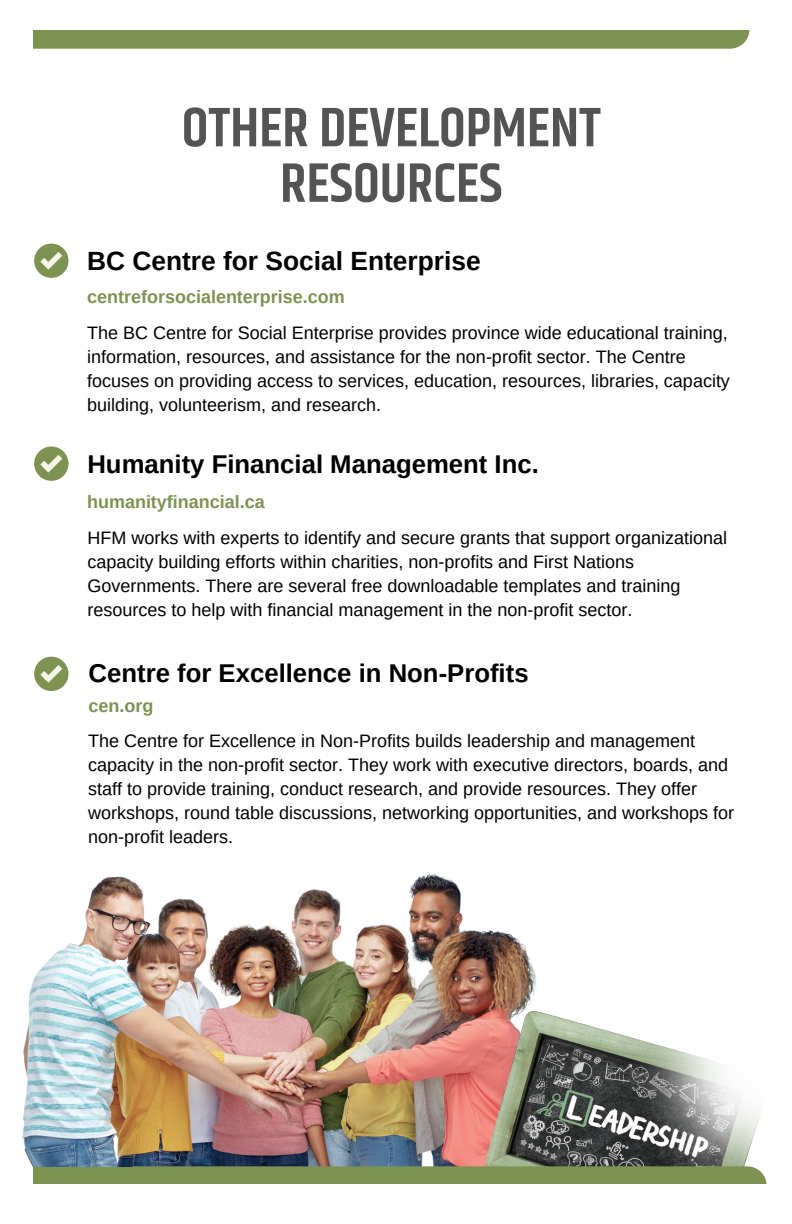
<style>
.page{position:relative;width:792px;height:1224px;background:#fff}
.page>*{position:absolute;margin:0;border:0;box-sizing:border-box;transform-origin:0 0}
.t1{font:600 56px/55.6px "Khand";color:#545454;text-align:center}
.t2{font:700 26.4px "Arimo";color:#000}
.t3{font:700 25.8px "Arimo";color:#000}
.t4{font:18px/24px "Arimo";color:#000}
.t5{font:700 18px "Arimo";color:#7e9252}
</style>
<div class="page">
<div style="left:34px;top:244px;width:35px;height:34px;background:#7e9252;border-radius:50%"></div>
<svg style="left:41px;top:252px;width:21px;height:17px"></svg>
<div style="left:34px;top:657px;width:35px;height:34px;background:#7e9252;border-radius:50%"></div>
<svg style="left:41px;top:665px;width:21px;height:18px"></svg>
<div style="left:33px;top:30px;width:717px;height:19px;background:#7e9252"></div>
<div style="left:34px;top:447px;width:35px;height:34px;background:#7e9252;border-radius:50%"></div>
<svg style="left:41px;top:455px;width:21px;height:17px"></svg>
<img style="left:133px;top:874px;width:404px;height:292px">
<img style="left:470px;top:1008px;width:159px;height:158px">
<img style="left:629px;top:1036px;width:132px;height:130px">
<div style="left:33px;top:1166px;width:734px;height:18px;background:#7e9252"></div>
<img style="left:22px;top:876px;width:111px;height:290px">
<h3 class="t1" style="left:182px;top:103px;width:421px">OTHER DEVELOPMENT<br>RESOURCES</h3>
<h2 class="t2" style="left:87px;top:246px;width:395px">BC Centre for Social Enterprise</h2>
<p class="t5" style="left:87px;top:287px;width:259px">centreforsocialenterprise.com</p>
<h3 class="t4" style="left:87px;top:321px;width:644px">The BC Centre for Social Enterprise provides province wide educational training, information, resources, and assistance for the non-profit sector. The Centre focuses on providing access to services, education, resources, libraries, capacity building, volunteerism, and research.</h3>
<p class="t3" style="left:87px;top:450px;width:453px">Humanity Financial Management Inc.</p>
<p class="t5" style="left:87px;top:491px;width:179px">humanityfinancial.ca</p>
<h3 class="t4" style="left:87px;top:526px;width:641px">HFM works with experts to identify and secure grants that support organizational capacity building efforts within charities, non-profits and First Nations Governments. There are several free downloadable templates and training resources to help with financial management in the non-profit sector.</h3>
<h1 class="t3" style="left:89px;top:658px;width:442px">Centre for Excellence in Non-Profits</h1>
<h2 class="t5" style="left:89px;top:696px;width:66px">cen.org</h2>
<p class="t4" style="left:88px;top:729px;width:647px">The Centre for Excellence in Non-Profits builds leadership and management capacity in the non-profit sector. They work with executive directors, boards, and staff to provide training, conduct research, and provide resources. They offer workshops, round table discussions, networking opportunities, and workshops for non-profit leaders.</p>
</div>
